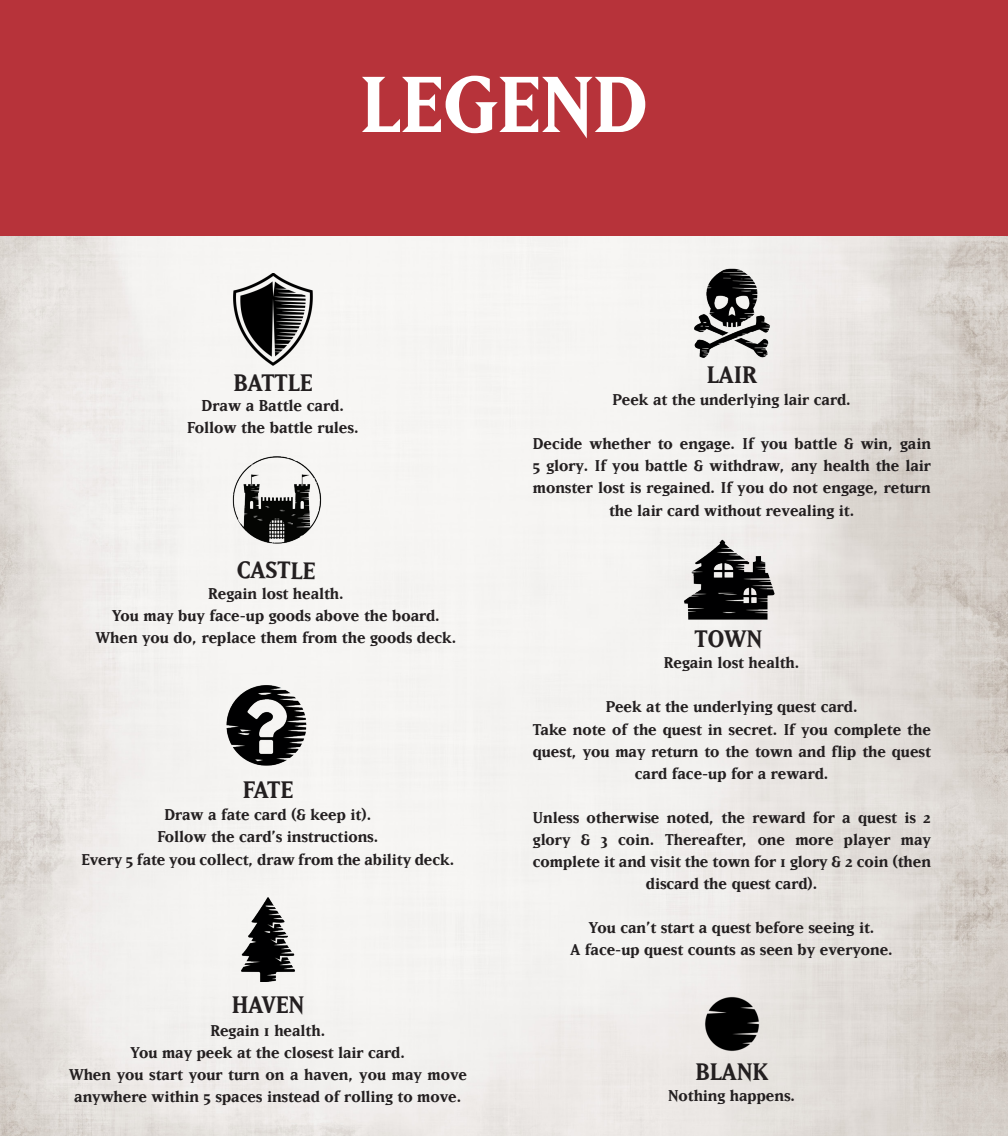
<style>
.page{position:relative;width:1008px;height:1136px;background:#fff}
.page>*{position:absolute;margin:0;border:0;box-sizing:border-box;transform-origin:0 0}
.t1{font:700 93.45px "Matrix";color:#fff}
.LEGEND_HEADING{font:700 28px "Matrix";color:#231f20}
.LEGEND_SUBTEXT{font:700 18.55px "Matrix";color:#231f20}
.LEGEND_SUBTEXT-2{font:700 18.38px/22.1px "Matrix";color:#231f20;text-align:center}
</style>
<div class="page">
<img style="left:0;top:235px;width:1008px;height:901px">
<img style="left:234px;top:273px;width:78px;height:92px">
<img style="left:231px;top:453px;width:92px;height:93px">
<img style="left:226px;top:683px;width:82px;height:84px">
<img style="left:704px;top:997px;width:56px;height:55px">
<img style="left:222px;top:895px;width:92px;height:87px">
<img style="left:679px;top:265px;width:106px;height:100px">
<img style="left:676px;top:533px;width:104px;height:92px">
<div style="left:0;top:0;width:1008px;height:235px;background:#b7333a"></div>
<p class="t1" style="left:360px;top:58px;width:289px">LEGEND</p>
<p class="LEGEND_HEADING" style="left:234px;top:369px;width:81px">BATTLE</p>
<p class="LEGEND_HEADING" style="left:707px;top:361px;width:51px">LAIR</p>
<p class="LEGEND_SUBTEXT" style="left:202px;top:396px;width:144px">Draw a Battle card.</p>
<p class="LEGEND_SUBTEXT" style="left:187px;top:418px;width:174px">Follow the battle rules.</p>
<p class="LEGEND_HEADING" style="left:237px;top:556px;width:80px;rotate:1deg">CASTLE</p>
<p class="LEGEND_SUBTEXT-2" style="left:208px;top:583px;width:137px">Regain lost health.</p>
<p class="LEGEND_SUBTEXT-2" style="left:112px;top:605px;width:330px">You may buy face-up goods above the board.</p>
<p class="LEGEND_SUBTEXT-2" style="left:96px;top:627px;width:363px">When you do, replace them from the goods deck.</p>
<p class="LEGEND_HEADING" style="left:243px;top:776px;width:52px">FATE</p>
<p class="LEGEND_SUBTEXT-2" style="left:164px;top:804px;width:209px">Draw a fate card (&amp; keep it).</p>
<p class="LEGEND_SUBTEXT-2" style="left:157px;top:826px;width:223px">Follow the card’s instructions.</p>
<p class="LEGEND_SUBTEXT-2" style="left:81px;top:848px;width:375px">Every 5 fate you collect, draw from the ability deck.</p>
<p class="LEGEND_HEADING" style="left:232px;top:991px;width:74px">HAVEN</p>
<p class="LEGEND_SUBTEXT-2" style="left:210px;top:1019px;width:117px">Regain 1 health.</p>
<p class="LEGEND_SUBTEXT-2" style="left:131px;top:1041px;width:276px">You may peek at the closest lair card.</p>
<p class="LEGEND_SUBTEXT-2" style="left:69px;top:1063px;width:400px;text-align:left">When you start your turn on a haven, you may move anywhere within 5 spaces instead of rolling to move.</p>
<p class="LEGEND_SUBTEXT-2" style="left:613px;top:389px;width:240px">Peek at the underlying lair card.</p>
<p class="LEGEND_SUBTEXT-2" style="left:533px;top:433px;width:400px">Decide whether to engage. If you battle &amp; win, gain 5 glory. If you battle &amp; withdraw, any health the lair monster lost is regained. If you do not engage, return the lair card without revealing it.</p>
<p class="LEGEND_HEADING" style="left:694px;top:624px;width:69px">TOWN</p>
<p class="LEGEND_SUBTEXT-2" style="left:664px;top:652px;width:137px">Regain lost health.</p>
<p class="LEGEND_SUBTEXT-2" style="left:606px;top:696px;width:254px">Peek at the underlying quest card.</p>
<p class="LEGEND_SUBTEXT-2" style="left:533px;top:718px;width:400px">Take note of the quest in secret. If you complete the quest, you may return to the town and flip the quest card face-up for a reward.</p>
<p class="LEGEND_SUBTEXT-2" style="left:533px;top:806px;width:400px">Unless otherwise noted, the reward for a quest is 2 glory &amp; 3 coin. Thereafter, one more player may complete it and visit the town for 1 glory &amp; 2 coin (then discard the quest card).</p>
<p class="LEGEND_SUBTEXT-2" style="left:589px;top:916px;width:287px">You can’t start a quest before seeing it.</p>
<p class="LEGEND_SUBTEXT-2" style="left:570px;top:938px;width:324px">A face-up quest counts as seen by everyone.</p>
<p class="LEGEND_HEADING" style="left:696px;top:1058px;width:74px">BLANK</p>
<p class="LEGEND_SUBTEXT-2" style="left:668px;top:1085px;width:129px">Nothing happens.</p>
</div>
